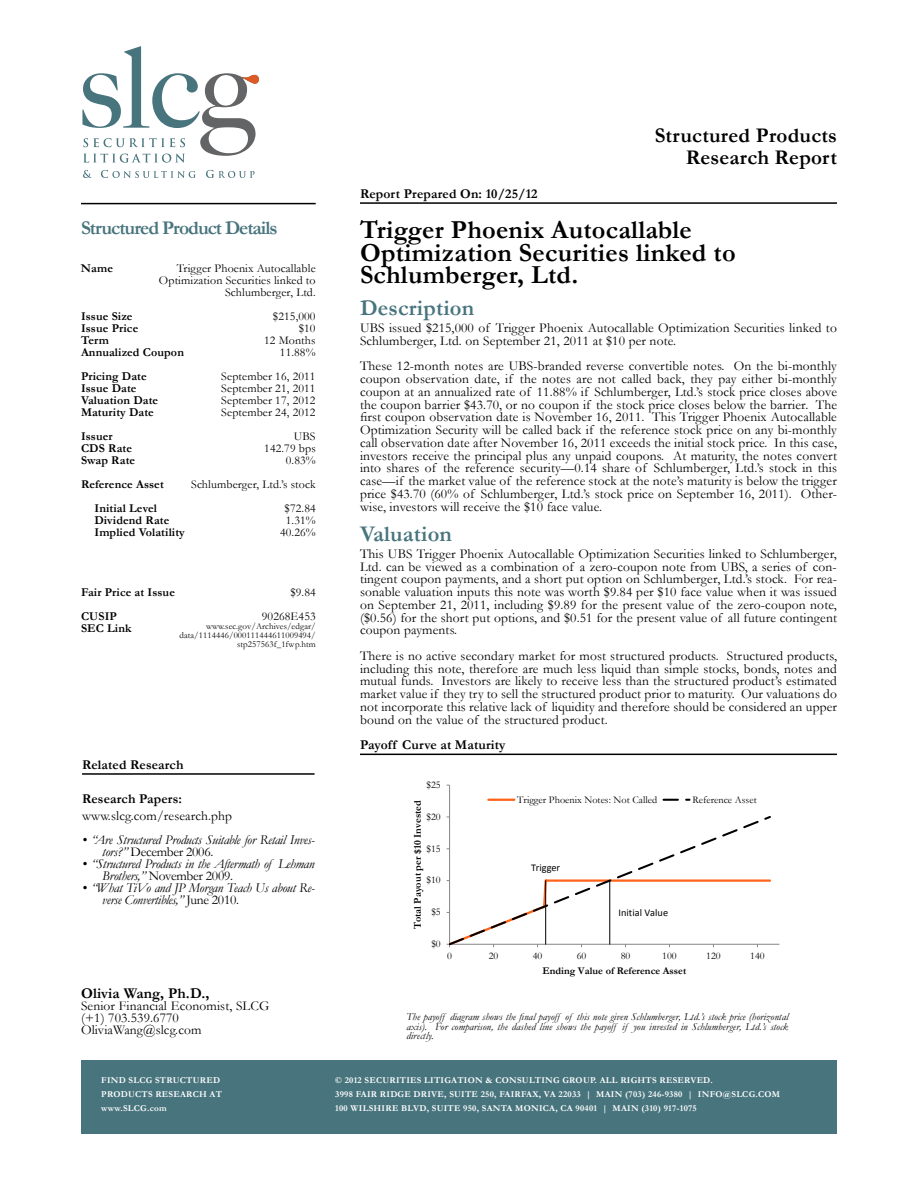
<style>
.page{position:relative;width:918px;height:1188px;background:#fff}
.page>*{position:absolute;margin:0;border:0;box-sizing:border-box;transform-origin:0 0}
.t1{font:700 26.25px/22.5px "Garamond";letter-spacing:.01em;color:#000}
.t2{font:700 22.5px "Garamond";letter-spacing:.01em;color:#48747d}
.t3{font:700 21px/22.5px "Garamond";letter-spacing:.01em;color:#000;text-align:right}
.t4{font:700 19.5px "Garamond";letter-spacing:-.05em;color:#48747d}
.t5{font:700 15px "Garamond";letter-spacing:.01em;color:#000}
.t6{font:13.5px/12.8px "Garamond";letter-spacing:.01em;color:#000;text-align:justify}
.t7{font:italic 13.5px/12px "Garamond";letter-spacing:-.02em;color:#000}
.t8{font:700 13.5px "Garamond";letter-spacing:.01em;color:#000}
.t9{font:12px/12px "Garamond";letter-spacing:.01em;color:#000;text-align:right}
.t10{font:700 12px/12px "Garamond";letter-spacing:.01em;color:#000}
.t11{font:italic 10.5px/9.8px "Garamond";letter-spacing:.01em;color:#000;text-align:justify}
.t12{font:10.2px "Garamond";color:#000}
.t13{font:700 10.2px "Garamond";color:#000}
.t14{font:10.2px "Calibri";color:#000}
.t15{font:700 9px/14.2px "Garamond";letter-spacing:.03em;color:#fff}
.t16{font:9px/9px "Garamond";letter-spacing:.01em;color:#000;text-align:right}
.s1{font-style:normal}
</style>
<div class="page">
<hr style="left:360px;top:202px;width:477px;height:2px;background:#000">
<hr style="left:360px;top:754px;width:477px;height:1px;background:#000">
<hr style="left:449px;top:785px;width:1px;height:159px;background:#868686">
<hr style="left:450px;top:944px;width:329px;height:1px;background:#868686">
<svg style="left:447px;top:816px;width:326px;height:131px"></svg>
<hr style="left:609px;top:881px;width:1px;height:63px;background:#000">
<hr style="left:545px;top:881px;width:1px;height:63px;background:#000">
<hr style="left:488px;top:799px;width:26px;height:2px;background:#ff6319">
<svg style="left:664px;top:799px;width:26px;height:2px"></svg>
<hr style="left:81px;top:203px;width:235px;height:1px;background:#000">
<div style="left:81px;top:1061px;width:234px;height:73px;background:#48747d"></div>
<div style="left:315px;top:1061px;width:522px;height:73px;background:#48747d"></div>
<hr style="left:82px;top:773px;width:233px;height:2px;background:#000">
<svg style="left:83px;top:170px;width:9px;height:8px"></svg>
<svg style="left:101px;top:170px;width:95px;height:8px"></svg>
<svg style="left:206px;top:170px;width:49px;height:8px"></svg>
<svg style="left:82px;top:46px;width:177px;height:117px"></svg>
<h3 class="t4" style="left:81px;top:215px;width:198px">Structured Product Details</h3>
<p class="t10" style="left:81px;top:263px;width:33px">Name</p>
<p class="t9" style="left:159px;top:262px;width:158px">Trigger Phoenix Autocallable<br>Optimization Securities linked to<br>Schlumberger, Ltd.</p>
<p class="t9" style="left:264px;top:310px;width:53px">$215,000 $10<br>12 Months<br>11.88%</p>
<p class="t9" style="left:221px;top:370px;width:96px;text-align:justify">September 16, 2011<br>September 21, 2011<br>September 17, 2012<br>September 24, 2012</p>
<p class="t10" style="left:81px;top:310px;width:104px">Issue Size<br>Issue Price<br>Term<br>Annualized Coupon</p>
<p class="t10" style="left:81px;top:370px;width:79px">Pricing Date<br>Issue Date<br>Valuation Date<br>Maturity Date</p>
<p class="t10" style="left:81px;top:430px;width:56px">Issuer<br>CDS Rate<br>Swap Rate</p>
<p class="t9" style="left:264px;top:430px;width:53px">UBS<br>142.79 bps<br>0.83%</p>
<p class="t10" style="left:95px;top:502px;width:92px">Initial Level<br>Dividend Rate<br>Implied Volatility</p>
<p class="t9" style="left:280px;top:502px;width:37px;text-align:center">$72.84<br>1.31%<br>40.26%</p>
<p class="t10" style="left:81px;top:479px;width:84px">Reference Asset</p>
<p class="t9" style="left:191px;top:478px;width:126px">Schlumberger, Ltd.’s stock</p>
<p class="t9" style="left:262px;top:580px;width:55px;line-height:24px">$9.84<br>90268E453</p>
<p class="t16" style="left:180px;top:621px;width:138px">www.sec.gov/Archives/edgar/ data/1114446/000111444611009494/ stp257563f_1fwp.htm</p>
<p class="t10" style="left:81px;top:580px;width:95px;line-height:24px">Fair Price at Issue<br>CUSIP</p>
<p class="t10" style="left:81px;top:622px;width:52px">SEC Link</p>
<p class="t8" style="left:82px;top:755px;width:103px">Related Research</p>
<p class="t8" style="left:82px;top:790px;width:102px">Research Papers:</p>
<p class="t6" style="left:82px;top:809px;width:151px">www.slcg.com/research.php</p>
<p class="t7" style="left:102px;top:833px;width:214px;text-indent:-20px">• “Are Structured Products Suitable for Retail Inves&shy;tors?” <span class="s1">December 2006.</span></p>
<p class="t7" style="left:102px;top:857px;width:214px;text-indent:-20px">• “Structured Products in the Aftermath of Lehman<br>Brothers,” <span class="s1">November 2009.</span></p>
<p class="t7" style="left:102px;top:881px;width:214px;text-indent:-20px">• “What TiVo and JP Morgan Teach Us about Re&shy;verse Convertibles,” <span class="s1">June 2010.</span></p>
<h3 class="t3" style="left:655px;top:124px;width:184px">Structured Products<br>Research Report</h3>
<p class="t8" style="left:360px;top:184px;width:179px">Report Prepared On: 10/25/12</p>
<h1 class="t1" style="left:360px;top:219px;width:377px">Trigger Phoenix Autocallable<br>Optimization Securities linked to<br>Schlumberger, Ltd.</h1>
<h2 class="t2" style="left:360px;top:292px;width:116px">Description</h2>
<p class="t6" style="left:360px;top:321px;width:478px">UBS issued $215,000 of Trigger Phoenix Autocallable Optimization Securities linked to<br>Schlumberger, Ltd. on September 21, 2011 at $10 per note.</p>
<p class="t6" style="left:360px;top:359px;width:479px">These 12-month notes are UBS-branded reverse convertible notes. On the bi-monthly coupon observation date, if the notes are not called back, they pay either bi-monthly coupon at an annualized rate of 11.88% if Schlumberger, Ltd.’s stock price closes above the coupon barrier $43.70, or no coupon if the stock price closes below the barrier. The first coupon observation date is November 16, 2011. This Trigger Phoenix Autocallable Optimization Security will be called back if the reference stock price on any bi-monthly call observation date after November 16, 2011 exceeds the initial stock price. In this case, investors receive the principal plus any unpaid coupons. At maturity, the notes convert into shares of the reference security—0.14 share of Schlumberger, Ltd.’s stock in this case—if the market value of the reference stock at the note’s maturity is below the trigger price $43.70 (60% of Schlumberger, Ltd.’s stock price on September 16, 2011). Other&shy;wise, investors will receive the $10 face value.</p>
<h2 class="t2" style="left:360px;top:518px;width:94px">Valuation</h2>
<p class="t6" style="left:360px;top:547px;width:479px">This UBS Trigger Phoenix Autocallable Optimization Securities linked to Schlumberger, Ltd. can be viewed as a combination of a zero-coupon note from UBS, a series of con&shy;tingent coupon payments, and a short put option on Schlumberger, Ltd.’s stock. For rea&shy;sonable valuation inputs this note was worth $9.84 per $10 face value when it was issued on September 21, 2011, including $9.89 for the present value of the zero-coupon note, ($0.56) for the short put options, and $0.51 for the present value of all future contingent coupon payments.</p>
<p class="t6" style="left:360px;top:649px;width:479px">There is no active secondary market for most structured products. Structured products, including this note, therefore are much less liquid than simple stocks, bonds, notes and mutual funds. Investors are likely to receive less than the structured product’s estimated market value if they try to sell the structured product prior to maturity. Our valuations do not incorporate this relative lack of liquidity and therefore should be considered an upper bound on the value of the structured product.</p>
<p class="t8" style="left:360px;top:736px;width:147px">Payoff Curve at Maturity</p>
<p class="t12" style="left:427px;top:778px;width:16px">$25</p>
<p class="t13" style="left:411px;top:929px;width:131px;rotate:-90deg">Total Payout per $10 Invested</p>
<p class="t12" style="left:427px;top:810px;width:16px">$20</p>
<p class="t12" style="left:427px;top:842px;width:16px">$15</p>
<p class="t12" style="left:427px;top:873px;width:16px">$10</p>
<p class="t12" style="left:431px;top:905px;width:11px">$5</p>
<p class="t12" style="left:431px;top:937px;width:11px">$0</p>
<p class="t12" style="left:517px;top:792px;width:141px">Trigger Phoenix Notes: Not Called</p>
<p class="t12" style="left:692px;top:792px;width:66px">Reference Asset</p>
<p class="t14" style="left:531px;top:861px;width:31px">Trigger</p>
<p class="t14" style="left:619px;top:906px;width:51px">Initial Value</p>
<p class="t12" style="left:447px;top:949px;width:6px">0</p>
<p class="t12" style="left:489px;top:949px;width:11px">20</p>
<p class="t12" style="left:533px;top:949px;width:11px">40</p>
<p class="t12" style="left:577px;top:949px;width:11px">60</p>
<p class="t12" style="left:621px;top:949px;width:11px">80</p>
<p class="t12" style="left:662px;top:949px;width:16px">100</p>
<p class="t12" style="left:706px;top:949px;width:16px">120</p>
<p class="t12" style="left:750px;top:949px;width:16px">140</p>
<p class="t13" style="left:543px;top:964px;width:145px">Ending Value of Reference Asset</p>
<p class="t5" style="left:81px;top:983px;width:130px">Olivia Wang, Ph.D.,</p>
<p class="t6" style="left:81px;top:999px;width:190px;line-height:12px;text-align:left">Senior Financial Economist, SLCG (+1) 703.539.6770<br>OliviaWang@slcg.com</p>
<p class="t15" style="left:101px;top:1073px;width:122px">FIND SLCG STRUCTURED<br>PRODUCTS RESEARCH AT www.SLCG.com</p>
<p class="t15" style="left:335px;top:1073px;width:446px">© 2012 SECURITIES LITIGATION &amp; CONSULTING GROUP. ALL RIGHTS RESERVED.<br>3998 FAIR RIDGE DRIVE, SUITE 250, FAIRFAX, VA 22033 | MAIN (703) 246-9380 | INFO@SLCG.COM<br>100 WILSHIRE BLVD, SUITE 950, SANTA MONICA, CA 90401 | MAIN (310) 917-1075</p>
<p class="t11" style="left:406px;top:1011px;width:383px">The payoff diagram shows the final payoff of this note given Schlumberger, Ltd.’s stock price (horizontal axis). For comparison, the dashed line shows the payoff if you invested in Schlumberger, Ltd.’s stock directly.</p>
</div>
